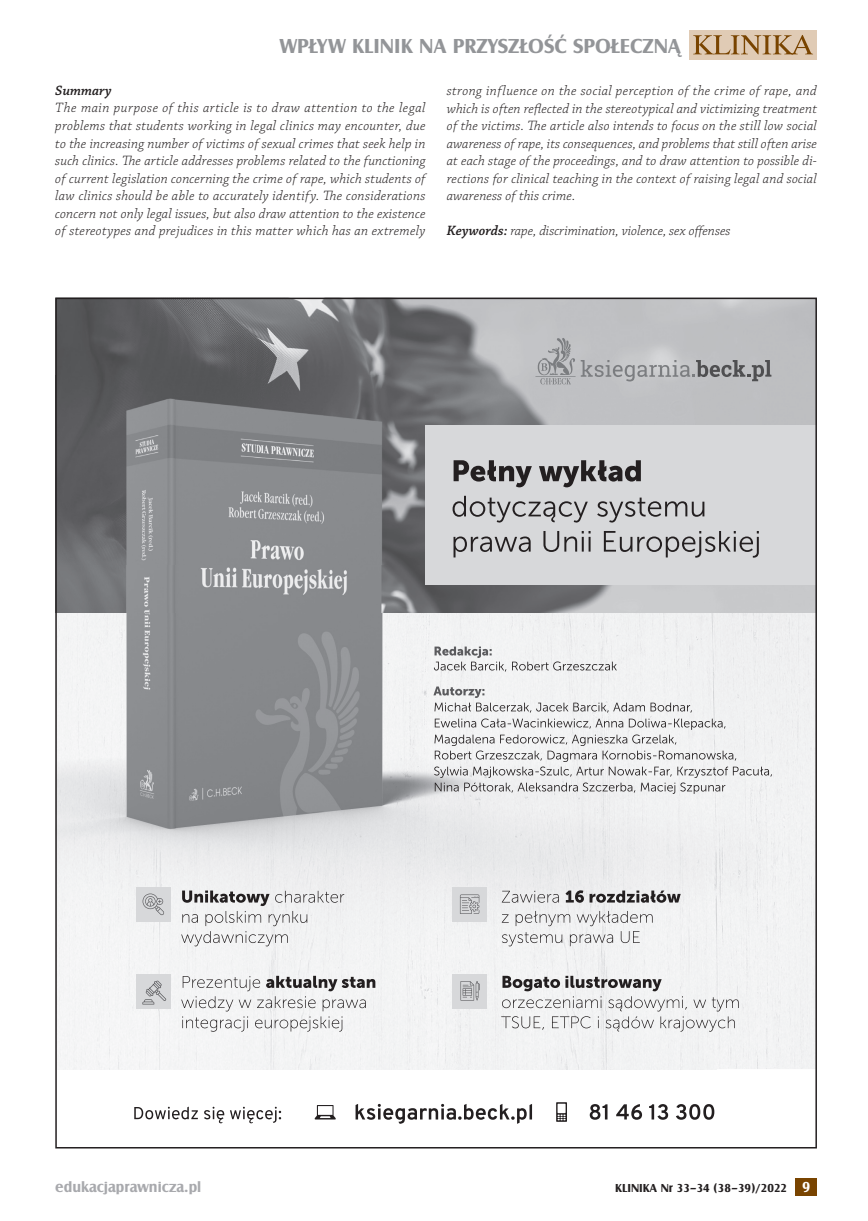
<style>
.page{position:relative;width:868px;height:1221px;background:#fff}
.page>*{position:absolute;margin:0;border:0;box-sizing:border-box;transform-origin:0 0}
.t1{font:700 21px "Castle TOT";color:#939598}
.t2{font:700 15px "Castle TOT";color:#a8a9ad}
.t3{font:italic 300 14.25px/17.5px "Chaparral Pro";letter-spacing:.015em;color:#231f20;text-align:justify}
.t4{font:italic 600 14.25px "Chaparral Pro";color:#231f20}
.t5{font:700 12px "Castle TOT";color:#231f20}
.s1{font-weight:600}
.s2{font-size:15px;color:#fff}
</style>
<div class="page">
<div style="left:795px;top:1178px;width:21px;height:17px;background:#794400"></div>
<div style="left:689px;top:30px;width:127px;height:30px;background:#e0cbb5"></div>
<svg style="left:693px;top:35px;width:119px;height:19px"></svg>
<img style="left:58px;top:300px;width:755px;height:313px">
<div style="left:715px;top:613px;width:98px;height:455px;background:#f1f2f3"></div>
<div style="left:58px;top:1010px;width:657px;height:58px;background:#f3f4f4"></div>
<img style="left:58px;top:375px;width:708px;height:635px">
<div style="left:426px;top:425px;width:390px;height:160px;background:#d7d8da"></div>
<svg style="left:453px;top:460px;width:187px;height:27px"></svg>
<svg style="left:452px;top:496px;width:252px;height:26px"></svg>
<svg style="left:453px;top:531px;width:305px;height:26px"></svg>
<svg style="left:434px;top:646px;width:182px;height:25px"></svg>
<svg style="left:433px;top:686px;width:259px;height:26px"></svg>
<svg style="left:434px;top:718px;width:338px;height:76px"></svg>
<svg style="left:535px;top:338px;width:236px;height:46px;background:#b4b5b8"></svg>
<svg style="left:181px;top:890px;width:163px;height:56px"></svg>
<svg style="left:501px;top:890px;width:57px;height:12px"></svg>
<svg style="left:565px;top:890px;width:115px;height:12px"></svg>
<svg style="left:501px;top:910px;width:151px;height:36px"></svg>
<svg style="left:181px;top:975px;width:194px;height:56px"></svg>
<svg style="left:501px;top:975px;width:237px;height:56px"></svg>
<div style="left:137px;top:886px;width:34px;height:35px;background:#d7d8da"></div>
<div style="left:452px;top:886px;width:34px;height:35px;background:#d7d8da"></div>
<div style="left:452px;top:974px;width:34px;height:34px;background:#d7d8da"></div>
<div style="left:137px;top:974px;width:34px;height:34px;background:#d7d8da"></div>
<svg style="left:142px;top:893px;width:22px;height:22px"></svg>
<svg style="left:142px;top:980px;width:24px;height:24px"></svg>
<svg style="left:460px;top:981px;width:20px;height:19px"></svg>
<svg style="left:460px;top:894px;width:19px;height:19px"></svg>
<svg style="left:134px;top:1106px;width:147px;height:17px"></svg>
<svg style="left:314px;top:1105px;width:21px;height:14px"></svg>
<svg style="left:355px;top:1103px;width:177px;height:20px"></svg>
<svg style="left:556px;top:1102px;width:11px;height:19px"></svg>
<svg style="left:589px;top:1104px;width:125px;height:15px"></svg>
<h1 class="t1" style="left:280px;top:33px;width:402px">WPŁYW KLINIK NA PRZYSZŁOŚĆ SPOŁECZNĄ</h1>
<p class="t4" style="left:55px;top:82px;width:58px">Summary</p>
<p class="t3" style="left:55px;top:100px;width:372px">The main purpose of this article is to draw attention to the legal problems that students working in legal clinics may encounter, due to the increasing number of victims of sexual crimes that seek help in such clinics. The article addresses problems related to the functioning of current legislation concerning the crime of rape, which students of law clinics should be able to accurately identify. The considerations concern not only legal issues, but also draw attention to the existence of stereotypes and prejudices in this matter which has an extremely</p>
<p class="t3" style="left:446px;top:82px;width:371px">strong influence on the social perception of the crime of rape, and which is often reflected in the stereotypical and victimizing treatment of the victims. The article also intends to focus on the still low social awareness of rape, its consequences, and problems that still often arise at each stage of the proceedings, and to draw attention to possible di&shy;rections for clinical teaching in the context of raising legal and social awareness of this crime.</p>
<p class="t3" style="left:446px;top:223px;width:285px"><span class="s1">Keywords:</span> rape, discrimination, violence, sex offenses</p>
<p class="t2" style="left:55px;top:1177px;width:147px">edukacjaprawnicza.pl</p>
<p class="t5" style="left:615px;top:1180px;width:196px">KLINIKA Nr 33–34 (38–39)/2022 <span class="s2">9</span></p>
</div>
